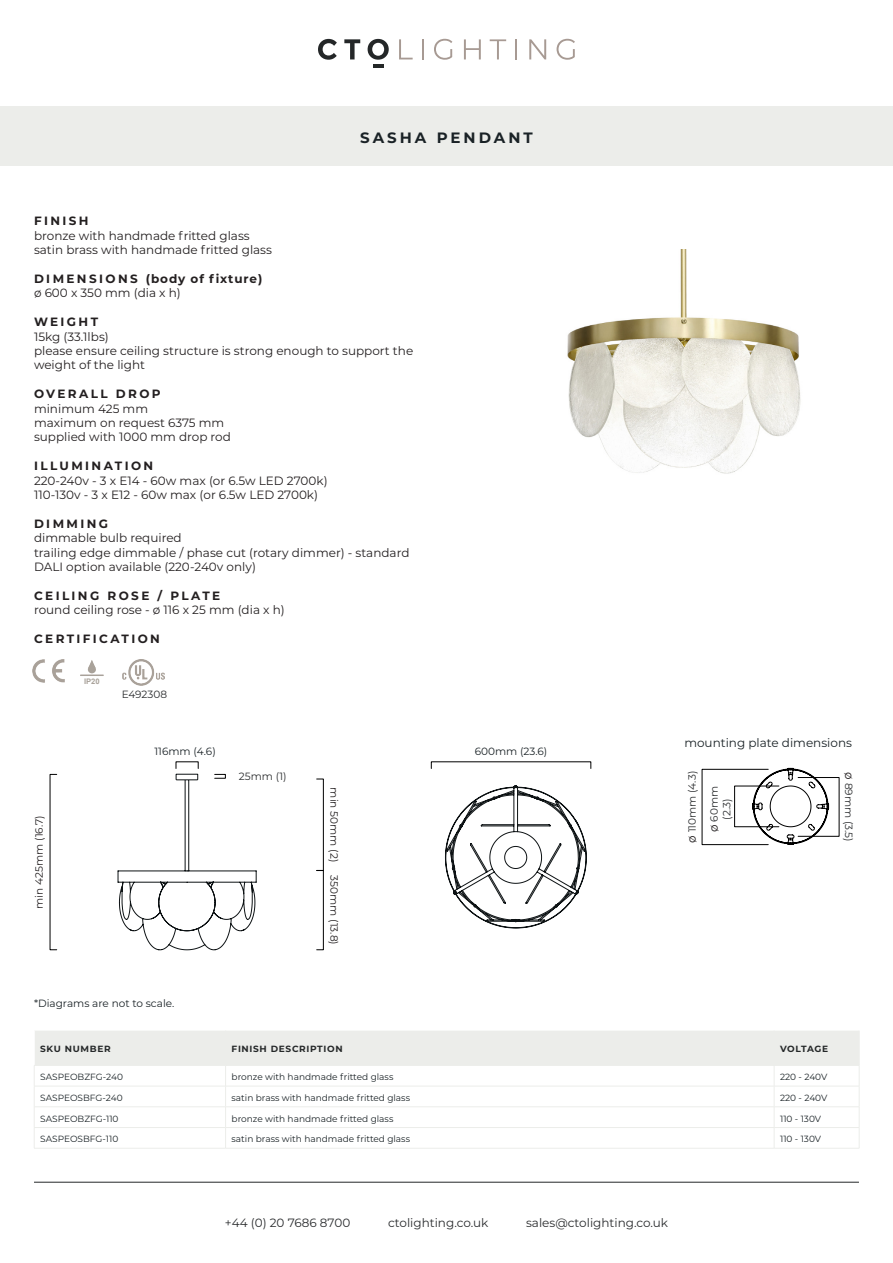
<style>
.page{position:relative;width:893px;height:1263px;background:#fff}
.page>*{position:absolute;margin:0;border:0;box-sizing:border-box;transform-origin:0 0}
.t1{font:700 15px "Montserrat";letter-spacing:.2em;color:#1a2226}
.t2{font:12px/14.4px "Montserrat";color:#231f20}
.t3{font:700 12px "Montserrat";letter-spacing:.2em;color:#231f20}
.t4{font:12px "Montserrat";color:#2a2c2e}
.t5{font:700 12px "Montserrat";letter-spacing:.155em;color:#231f20}
.t6{font:12px "Montserrat";color:#1a2226}
.t7{font:10.5px/12.6px "Montserrat";color:#2a2c2e;text-align:center}
.t8{font:10.5px "Montserrat";color:#1a2226}
.t9{font:10.5px "Montserrat";color:#231f20}
.t10{font:9px "Montserrat";color:#1a2226}
.t11{font:700 9px "Montserrat";letter-spacing:.075em;color:#242728}
.t12{font:700 7.65px "Arial";color:#a9a29a}
.s1{font-size:12px;color:#231f20}
</style>
<div class="page">
<hr style="left:34px;top:1182px;width:825px;height:1px;background:#242728">
<hr style="left:373px;top:64px;width:11px;height:4px;background:#242728">
<svg style="left:318px;top:39px;width:19px;height:21px"></svg>
<svg style="left:344px;top:39px;width:16px;height:20px"></svg>
<svg style="left:368px;top:39px;width:21px;height:21px"></svg>
<hr style="left:422px;top:39px;width:2px;height:20px;background:#a79a93">
<svg style="left:434px;top:39px;width:18px;height:21px"></svg>
<svg style="left:464px;top:39px;width:17px;height:20px"></svg>
<svg style="left:490px;top:39px;width:16px;height:20px"></svg>
<hr style="left:515px;top:39px;width:2px;height:20px;background:#a79a93">
<svg style="left:529px;top:39px;width:17px;height:20px"></svg>
<svg style="left:557px;top:39px;width:18px;height:21px"></svg>
<svg style="left:399px;top:39px;width:14px;height:20px"></svg>
<div style="left:0;top:106px;width:893px;height:60px;background:#ecedea"></div>
<svg style="left:34px;top:1030px;width:826px;height:118px"></svg>
<hr style="left:34px;top:1148px;width:192px;height:1px;background:#ecedea">
<hr style="left:226px;top:1148px;width:548px;height:1px;background:#ecedea">
<hr style="left:774px;top:1148px;width:85px;height:1px;background:#ecedea">
<img style="left:567px;top:249px;width:234px;height:225px">
<div style="left:316px;top:870px;width:8px;height:80px;border:1px solid #000001"></div>
<div style="left:316px;top:779px;width:8px;height:92px;border:1px solid #000001"></div>
<img style="left:33px;top:660px;width:31px;height:22px">
<div style="left:88px;top:666px;width:8px;height:7px;background:#a9a29a;border-radius:50%"></div>
<svg style="left:88px;top:660px;width:8px;height:9px"></svg>
<hr style="left:80px;top:674px;width:24px;height:2px;background:#a9a29a">
<img style="left:123px;top:660px;width:41px;height:25px">
<div style="left:702px;top:769px;width:67px;height:76px;border:1px solid #000"></div>
<div style="left:734px;top:786px;width:45px;height:41px;border:1px solid #000"></div>
<svg style="left:752px;top:768px;width:77px;height:77px"></svg>
<svg style="left:117px;top:773px;width:140px;height:177px"></svg>
<svg style="left:445px;top:785px;width:142px;height:144px"></svg>
<p class="t1" style="left:360px;top:127px;width:174px">SASHA PENDANT</p>
<p class="t3" style="left:34px;top:212px;width:56px">FINISH</p>
<p class="t2" style="left:34px;top:228px;width:217px">bronze with handmade fritted glass</p>
<p class="t2" style="left:34px;top:242px;width:240px">satin brass with handmade fritted glass</p>
<p class="t5" style="left:34px;top:270px;width:230px">DIMENSIONS (body of fixture)</p>
<p class="t2" style="left:34px;top:285px;width:148px">ø 600 x 350 mm (dia x h)</p>
<p class="t3" style="left:34px;top:313px;width:66px">WEIGHT</p>
<p class="t2" style="left:34px;top:329px;width:76px">15kg (33.1lbs)</p>
<p class="t2" style="left:34px;top:343px;width:381px">please ensure ceiling structure is strong enough to support the weight of the light</p>
<p class="t3" style="left:34px;top:385px;width:128px">OVERALL DROP</p>
<p class="t2" style="left:34px;top:401px;width:116px">minimum 425 mm</p>
<p class="t2" style="left:34px;top:415px;width:192px">maximum on request 6375 mm</p>
<p class="t2" style="left:34px;top:429px;width:198px">supplied with 1000 mm drop rod</p>
<p class="t3" style="left:34px;top:457px;width:121px">ILLUMINATION</p>
<p class="t2" style="left:34px;top:473px;width:295px">220-240v - 3 x E14 - 60w max (or 6.5w LED 2700k)</p>
<p class="t2" style="left:34px;top:487px;width:286px">110-130v - 3 x E12 - 60w max (or 6.5w LED 2700k)</p>
<p class="t3" style="left:34px;top:515px;width:76px">DIMMING</p>
<p class="t2" style="left:34px;top:530px;width:149px">dimmable bulb required</p>
<p class="t2" style="left:34px;top:545px;width:377px">trailing edge dimmable / phase cut (rotary dimmer) - standard</p>
<p class="t2" style="left:34px;top:559px;width:223px">DALI option available (220-240v only)</p>
<p class="t3" style="left:34px;top:587px;width:188px">CEILING ROSE / PLATE</p>
<p class="t2" style="left:34px;top:602px;width:252px">round ceiling rose - ø 116 x 25 mm (dia x h)</p>
<p class="t3" style="left:34px;top:630px;width:127px">CERTIFICATION</p>
<p class="t9" style="left:32px;top:909px;width:95px;rotate:-90deg">min 425mm (16.7)</p>
<p class="t12" style="left:84px;top:676px;width:17px">IP20</p>
<p class="t7" style="left:122px;top:688px;width:47px">E492308</p>
<p class="t8" style="left:154px;top:744px;width:63px">116mm (4.6)</p>
<p class="t7" style="left:239px;top:770px;width:49px">25mm (1)</p>
<p class="t9" style="left:341px;top:787px;width:76px;rotate:90deg">min 50mm (2)</p>
<p class="t9" style="left:341px;top:875px;width:71px;rotate:90deg">350mm (13.8)</p>
<p class="t8" style="left:475px;top:744px;width:74px">600mm (23.6)</p>
<p class="t6" style="left:684px;top:734px;width:169px">mounting plate dimensions</p>
<p class="t7" style="left:685px;top:843px;width:74px;rotate:-90deg"><span class="s1">ø</span> 110mm (4.3)</p>
<p class="t7" style="left:856px;top:772px;width:71px;rotate:90deg"><span class="s1">ø</span> 89mm (3.5)</p>
<p class="t7" style="left:707px;top:832px;width:48px;rotate:-90deg"><span class="s1">ø</span> 60mm (2.3)</p>
<p class="t8" style="left:34px;top:996px;width:142px">*Diagrams are not to scale.</p>
<p class="t11" style="left:40px;top:1043px;width:72px">SKU NUMBER</p>
<p class="t11" style="left:232px;top:1043px;width:113px">FINISH DESCRIPTION</p>
<p class="t11" style="left:780px;top:1043px;width:50px">VOLTAGE</p>
<p class="t10" style="left:40px;top:1071px;width:84px">SASPEOBZFG-240</p>
<p class="t10" style="left:232px;top:1071px;width:163px">bronze with handmade fritted glass</p>
<p class="t10" style="left:780px;top:1071px;width:49px">220 - 240V</p>
<p class="t10" style="left:40px;top:1091px;width:84px">SASPEOSBFG-240</p>
<p class="t10" style="left:232px;top:1091px;width:180px">satin brass with handmade fritted glass</p>
<p class="t10" style="left:780px;top:1091px;width:49px">220 - 240V</p>
<p class="t10" style="left:40px;top:1112px;width:80px">SASPEOBZFG-110</p>
<p class="t10" style="left:232px;top:1112px;width:163px">bronze with handmade fritted glass</p>
<p class="t10" style="left:780px;top:1112px;width:42px">110 - 130V</p>
<p class="t10" style="left:40px;top:1133px;width:80px">SASPEOSBFG-110</p>
<p class="t10" style="left:232px;top:1133px;width:180px">satin brass with handmade fritted glass</p>
<p class="t10" style="left:780px;top:1133px;width:42px">110 - 130V</p>
<p class="t4" style="left:225px;top:1214px;width:127px">+44 (0) 20 7686 8700</p>
<p class="t4" style="left:388px;top:1214px;width:102px">ctolighting.co.uk</p>
<p class="t4" style="left:526px;top:1214px;width:143px">sales@ctolighting.co.uk</p>
</div>
